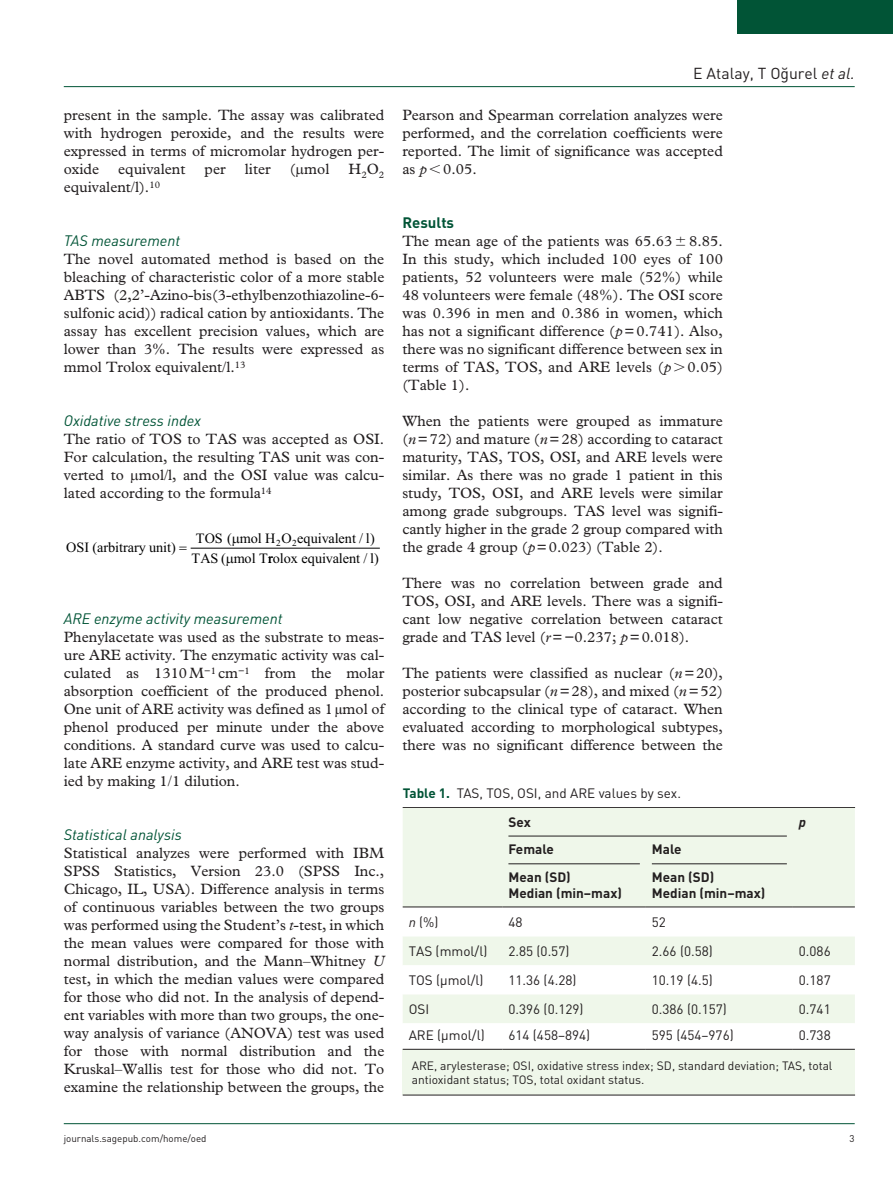
<style>
.page{position:relative;width:893px;height:1191px;background:#fff}
.page>*{position:absolute;margin:0;border:0;box-sizing:border-box;transform-origin:0 0}
.t1{font:15.75px "DIN";color:#231f20}
.t2{font:15px/18px "Plantin Std";color:#231f20;text-align:justify}
.t3{font:italic 15px "DIN";color:#015436}
.t4{font:700 15px "DIN";color:#015436}
.t5{font:14.25px/20.1px "Times New Roman";color:#000}
.t6{font:13.5px/28.5px "DIN";color:#231f20}
.t7{font:700 13.5px/15.8px "DIN";color:#231f20}
.t8{font:italic 700 13.5px "DIN";color:#231f20}
.t9{font:12px/14.2px "DIN";color:#231f20}
.t10{font:9.75px "DIN";color:#231f20}
.t11{font:9.3px "Times New Roman";color:#000}
.s1{font-style:italic}
.s2{font-weight:700;color:#015436}
.s3{font-weight:700}
</style>
<div class="page">
<hr style="left:64px;top:86px;width:791px;height:1px;background:#015436">
<hr style="left:64px;top:1123px;width:791px;height:1px;background:#015436">
<div style="left:738px;top:0;width:155px;height:34px;background:#015436"></div>
<hr style="left:191px;top:548px;width:189px;height:1px;background:#000">
<div style="left:403px;top:1049px;width:452px;height:45px;background:#eff7ea"></div>
<hr style="left:403px;top:807px;width:452px;height:1px;background:#231f20">
<hr style="left:403px;top:1094px;width:452px;height:1px;background:#231f20">
<div style="left:403px;top:808px;width:452px;height:98px;background:#eff7ea"></div>
<svg style="left:403px;top:907px;width:452px;height:142px"></svg>
<hr style="left:403px;top:906px;width:99px;height:1px;background:#231f20">
<hr style="left:502px;top:906px;width:144px;height:1px;background:#231f20">
<hr style="left:646px;top:906px;width:147px;height:1px;background:#231f20">
<hr style="left:793px;top:906px;width:62px;height:1px;background:#231f20">
<hr style="left:403px;top:1049px;width:99px;height:1px;background:#231f20">
<hr style="left:502px;top:1049px;width:144px;height:1px;background:#231f20">
<hr style="left:646px;top:1049px;width:147px;height:1px;background:#231f20">
<hr style="left:793px;top:1049px;width:62px;height:1px;background:#231f20">
<hr style="left:508px;top:835px;width:279px;height:1px;background:#231f20">
<hr style="left:508px;top:863px;width:132px;height:1px;background:#231f20">
<hr style="left:652px;top:863px;width:135px;height:1px;background:#231f20">
<p class="t2" style="left:64px;top:106px;width:322px">present in the sample. The assay was calibrated with hydrogen peroxide, and the results were expressed in terms of micromolar hydrogen per&shy;oxide</p>
<p class="t2" style="left:118px;top:160px;width:69px">equivalent</p>
<p class="t2" style="left:205px;top:160px;width:23px">per</p>
<p class="t2" style="left:245px;top:160px;width:27px">liter</p>
<p class="t2" style="left:290px;top:160px;width:41px">( mol</p>
<p class="t2" style="left:349px;top:160px;width:37px">H<sub>2</sub>O<sub>2</sub></p>
<p class="t2" style="left:64px;top:178px;width:98px">equivalent/l).<sup>10</sup></p>
<p class="t3" style="left:64px;top:231px;width:118px">TAS measurement</p>
<p class="t2" style="left:64px;top:250px;width:322px">The novel automated method is based on the bleaching of characteristic color of a more stable ABTS (2,2’-Azino-bis(3-ethylbenzothiazoline-6- sulfonic acid)) radical cation by antioxidants. The assay has excellent precision values, which are lower than 3%. The results were expressed as mmol Trolox equivalent/l.<sup>13</sup></p>
<p class="t3" style="left:64px;top:411px;width:139px">Oxidative stress index</p>
<p class="t2" style="left:64px;top:430px;width:322px">The ratio of TOS to TAS was accepted as OSI.<br>For calculation, the resulting TAS unit was con&shy;verted to mol/l, and the OSI value was calcu&shy;lated according to the formula<sup>14</sup></p>
<p class="t5" style="left:227px;top:528px;width:6px">(</p>
<p class="t5" style="left:359px;top:528px;width:17px">/ )</p>
<p class="t5" style="left:66px;top:537px;width:111px">OSI (arbitrary unit)</p>
<p class="t5" style="left:192px;top:528px;width:189px">TOS mol H O equivalent l<br>TAS mol Trolox equivalent / )l</p>
<p class="t11" style="left:276px;top:538px;width:22px">2 2</p>
<p class="t5" style="left:221px;top:548px;width:6px">(</p>
<p class="t3" style="left:64px;top:609px;width:220px">ARE enzyme activity measurement</p>
<p class="t2" style="left:64px;top:628px;width:322px">Phenylacetate was used as the substrate to meas&shy;ure ARE activity. The enzymatic activity was cal&shy;culated as 1310M<sup>−1</sup> cm<sup>−1</sup> from the molar absorption coefficient of the produced phenol.<br>One unit of ARE activity was defined as 1µmol of phenol produced per minute under the above conditions. A standard curve was used to calcu&shy;late ARE enzyme activity, and ARE test was stud&shy;ied by making 1/1 dilution.</p>
<p class="t3" style="left:64px;top:825px;width:119px">Statistical analysis</p>
<p class="t2" style="left:64px;top:844px;width:322px">Statistical analyzes were performed with IBM SPSS Statistics, Version 23.0 (SPSS Inc., Chicago, IL, USA). Difference analysis in terms of continuous variables between the two groups was performed using the Student’s <span class="s1">t</span>-test, in which the mean values were compared for those with normal distribution, and the Mann–Whitney <span class="s1">U </span>test, in which the median values were compared for those who did not. In the analysis of depend&shy;ent variables with more than two groups, the one&shy;way analysis of variance (ANOVA) test was used for those with normal distribution and the Kruskal–Wallis test for those who did not. To examine the relationship between the groups, the</p>
<p class="t1" style="left:693px;top:63px;width:163px">E Atalay, T Og˘urel <span class="s1">et al.</span></p>
<p class="t2" style="left:402px;top:106px;width:322px">Pearson and Spearman correlation analyzes were performed, and the correlation coefficients were reported. The limit of significance was accepted as <span class="s1">p</span> 0.05.</p>
<p class="t4" style="left:402px;top:213px;width:53px">Results</p>
<p class="t2" style="left:402px;top:232px;width:322px">The mean age of the patients was 65.63 8.85.<br>In this study, which included 100 eyes of 100 patients, 52 volunteers were male (52%) while 48 volunteers were female (48%). The OSI score was 0.396 in men and 0.386 in women, which has not a significant difference (<span class="s1">p</span>=0.741). Also, there was no significant difference between sex in terms of TAS, TOS, and ARE levels (<span class="s1">p</span> 0.05) (Table 1).</p>
<p class="t2" style="left:402px;top:412px;width:322px">When the patients were grouped as immature (<span class="s1">n</span>=72) and mature (<span class="s1">n</span>=28) according to cataract maturity, TAS, TOS, OSI, and ARE levels were similar. As there was no grade 1 patient in this study, TOS, OSI, and ARE levels were similar among grade subgroups. TAS level was signifi&shy;cantly higher in the grade 2 group compared with the grade 4 group (<span class="s1">p</span>=0.023) (Table 2).</p>
<p class="t2" style="left:402px;top:574px;width:322px">There was no correlation between grade and TOS, OSI, and ARE levels. There was a signifi&shy;cant low negative correlation between cataract grade and TAS level (<span class="s1">r</span>=−0.237; <span class="s1">p</span>=0.018).</p>
<p class="t2" style="left:402px;top:664px;width:322px">The patients were classified as nuclear (<span class="s1">n</span>=20), posterior subcapsular (<span class="s1">n</span>=28), and mixed (<span class="s1">n</span>=52) according to the clinical type of cataract. When evaluated according to morphological subtypes, there was no significant difference between the</p>
<p class="t6" style="left:508px;top:778px;width:174px;text-indent:-106px"><span class="s2">Table 1.</span> TAS, TOS, OSI, and ARE values by sex.<br><span class="s3">Sex</span></p>
<p class="t7" style="left:508px;top:841px;width:47px">Female</p>
<p class="t7" style="left:652px;top:841px;width:31px">Male</p>
<p class="t7" style="left:508px;top:869px;width:115px">Mean (SD)<br>Median (min–max)</p>
<p class="t7" style="left:652px;top:869px;width:115px">Mean (SD)<br>Median (min–max)</p>
<p class="t8" style="left:799px;top:813px;width:9px">p</p>
<p class="t6" style="left:409px;top:908px;width:31px"><span class="s1">n</span> (%)</p>
<p class="t6" style="left:508px;top:908px;width:16px">48</p>
<p class="t6" style="left:652px;top:908px;width:16px">52</p>
<p class="t6" style="left:409px;top:937px;width:80px">TAS (mmol/l)</p>
<p class="t6" style="left:508px;top:937px;width:62px">2.85 (0.57)</p>
<p class="t6" style="left:652px;top:937px;width:62px">2.66 (0.58)</p>
<p class="t6" style="left:799px;top:937px;width:33px">0.086</p>
<p class="t6" style="left:409px;top:966px;width:76px">TOS (µmol/l)</p>
<p class="t6" style="left:508px;top:966px;width:70px">11.36 (4.28)</p>
<p class="t6" style="left:652px;top:966px;width:62px">10.19 (4.5)</p>
<p class="t6" style="left:799px;top:966px;width:33px">0.187</p>
<p class="t6" style="left:409px;top:995px;width:22px">OSI</p>
<p class="t6" style="left:508px;top:995px;width:77px">0.396 (0.129)</p>
<p class="t6" style="left:652px;top:995px;width:77px">0.386 (0.157)</p>
<p class="t6" style="left:799px;top:995px;width:33px">0.741</p>
<p class="t6" style="left:409px;top:1021px;width:78px">ARE (µmol/l)</p>
<p class="t6" style="left:508px;top:1021px;width:83px">614 (458–894)</p>
<p class="t6" style="left:652px;top:1021px;width:83px">595 (454–976)</p>
<p class="t6" style="left:799px;top:1021px;width:33px">0.738</p>
<p class="t9" style="left:412px;top:1058px;width:422px">ARE, arylesterase; OSI, oxidative stress index; SD, standard deviation; TAS, total antioxidant status; TOS, total oxidant status.</p>
<p class="t10" style="left:64px;top:1132px;width:144px">journals.sagepub.com/home/oed</p>
<p class="t10" style="left:850px;top:1132px;width:7px">3</p>
</div>
